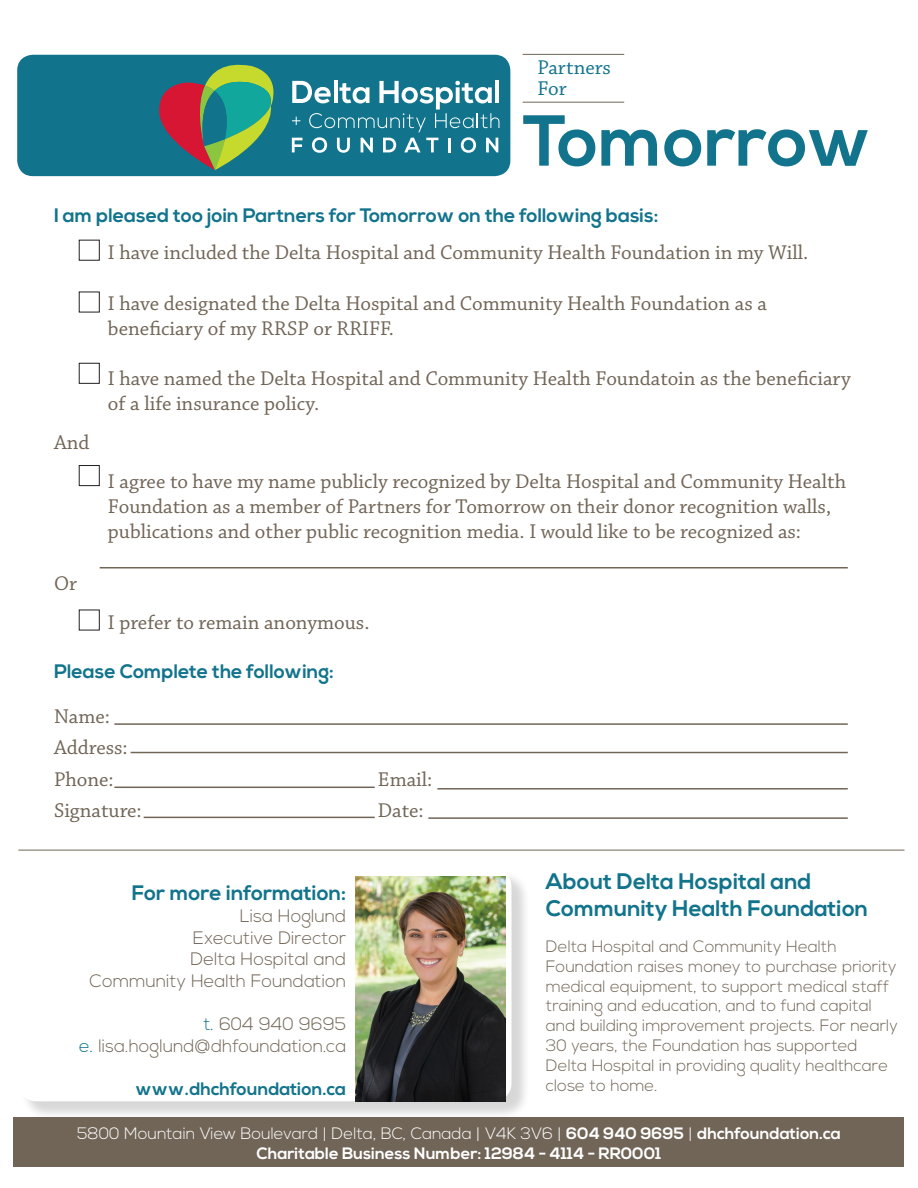
<style>
.page{position:relative;width:918px;height:1188px;background:#fff}
.page>*{position:absolute;margin:0;border:0;box-sizing:border-box;transform-origin:0 0}
.t1{font:700 72px "Nexa";color:#12748c}
.t2{font:700 22.5px/27px "Nexa";color:#12748c}
.t3{font:21px/25.2px "Chaparral Pro";color:#716557}
.t4{font:700 21px "Nexa";color:#12748c}
.t5{font:21px/21px "Chaparral Pro";color:#12748c}
.t6{font:700 19.5px "Nexa";color:#12748c}
.t7{font:300 18px/21.6px "Nexa";color:#716557;text-align:right}
.t8{font:700 18px "Nexa";color:#12748c}
.t9{font:300 16.5px/19.8px "Nexa";color:#716557}
.t10{font:700 16.5px/19.8px "Nexa";color:#fff;text-align:center}
.s1{color:#12748c}
.s2{font-weight:300}
</style>
<div class="page">
<div style="left:14px;top:1118px;width:890px;height:49px;background:#716557"></div>
<div style="left:21px;top:871px;width:509px;height:249px;background:#231f20;opacity:.18"></div>
<div style="left:19px;top:869px;width:492px;height:232px;background:#fff;border-radius:18px"></div>
<div style="left:18px;top:868px;width:494px;height:233px;border:2px solid #fff;border-radius:18px"></div>
<div style="left:17px;top:55px;width:493px;height:121px;background:#12748c;border-radius:16px"></div>
<svg style="left:159px;top:65px;width:115px;height:105px"></svg>
<svg style="left:292px;top:80px;width:207px;height:73px"></svg>
<hr style="left:523px;top:54px;width:101px;height:1px;background:#716557">
<hr style="left:523px;top:102px;width:101px;height:1px;background:#716557">
<hr style="left:18px;top:850px;width:887px;height:1px;background:#716557">
<hr style="left:100px;top:567px;width:748px;height:1px;background:#716557">
<div style="left:79px;top:240px;width:21px;height:21px;border:1px solid #231f20"></div>
<div style="left:79px;top:363px;width:21px;height:21px;border:1px solid #231f20"></div>
<div style="left:79px;top:465px;width:21px;height:21px;border:1px solid #231f20"></div>
<hr style="left:114px;top:723px;width:734px;height:2px;background:#716557">
<hr style="left:131px;top:752px;width:717px;height:1px;background:#716557">
<hr style="left:114px;top:787px;width:261px;height:1px;background:#716557">
<hr style="left:437px;top:788px;width:411px;height:2px;background:#716557">
<hr style="left:428px;top:817px;width:420px;height:2px;background:#716557">
<hr style="left:144px;top:817px;width:231px;height:1px;background:#716557">
<img style="left:355px;top:877px;width:150px;height:224px">
<p class="t5" style="left:538px;top:58px;width:75px">Partners<br>For</p>
<h1 class="t1" style="left:523px;top:99px;width:351px">Tomorrow</h1>
<p class="t6" style="left:54px;top:204px;width:606px">I am pleased too join Partners for Tomorrow on the following basis:</p>
<p class="t3" style="left:108px;top:241px;width:702px">I have included the Delta Hospital and Community Health Foundation in my Will.</p>
<p class="t3" style="left:108px;top:291px;width:661px">I have designated the Delta Hospital and Community Health Foundation as a beneficiary of my RRSP or RRIFF.</p>
<p class="t3" style="left:108px;top:367px;width:744px">I have named the Delta Hospital and Community Health Foundatoin as the beneficiary of a life insurance policy.</p>
<p class="t3" style="left:54px;top:431px;width:37px">And</p>
<p class="t3" style="left:108px;top:469px;width:740px">I agree to have my name publicly recognized by Delta Hospital and Community Health<br>Foundation as a member of Partners for Tomorrow on their donor recognition walls, publications and other public recognition media. I would like to be recognized as:</p>
<p class="t3" style="left:54px;top:572px;width:25px">Or</p>
<p class="t3" style="left:108px;top:611px;width:263px">I prefer to remain anonymous.</p>
<p class="t6" style="left:54px;top:660px;width:281px">Please Complete the following:</p>
<p class="t3" style="left:54px;top:701px;width:75px;line-height:31.5px">Name:<br>Address:<br>Phone:</p>
<p class="t3" style="left:378px;top:767px;width:56px">Email:</p>
<p class="t3" style="left:54px;top:799px;width:89px">Signature:</p>
<p class="t3" style="left:378px;top:799px;width:47px">Date:</p>
<p class="t4" style="left:132px;top:881px;width:216px">For more information:</p>
<p class="t7" style="left:90px;top:906px;width:258px">Lisa Hoglund<br>Executive Director<br>Delta Hospital and<br>Community Health Foundation</p>
<p class="t7" style="left:79px;top:1014px;width:268px"><span class="s1">t.</span> 604 940 9695<br><span class="s1">e.</span> lisa.hoglund@dhfoundation.ca</p>
<p class="t8" style="left:135px;top:1078px;width:212px">www.dhchfoundation.ca</p>
<p class="t2" style="left:546px;top:868px;width:324px">About Delta Hospital and<br>Community Health Foundation</p>
<p class="t9" style="left:546px;top:937px;width:354px">Delta Hospital and Community Health Foundation raises money to purchase priority medical equipment, to support medical staff training and education, and to fund capital and building improvement projects. For nearly 30 years, the Foundation has supported Delta Hospital in providing quality healthcare close to home.</p>
<p class="t10" style="left:77px;top:1124px;width:765px"><span class="s2">5800 Mountain View Boulevard | Delta, BC, Canada | V4K 3V6 |</span> 604 940 9695 <span class="s2">|</span> dhchfoundation.ca<br>Charitable Business Number: 12984 - 4114 - RR0001</p>
</div>
